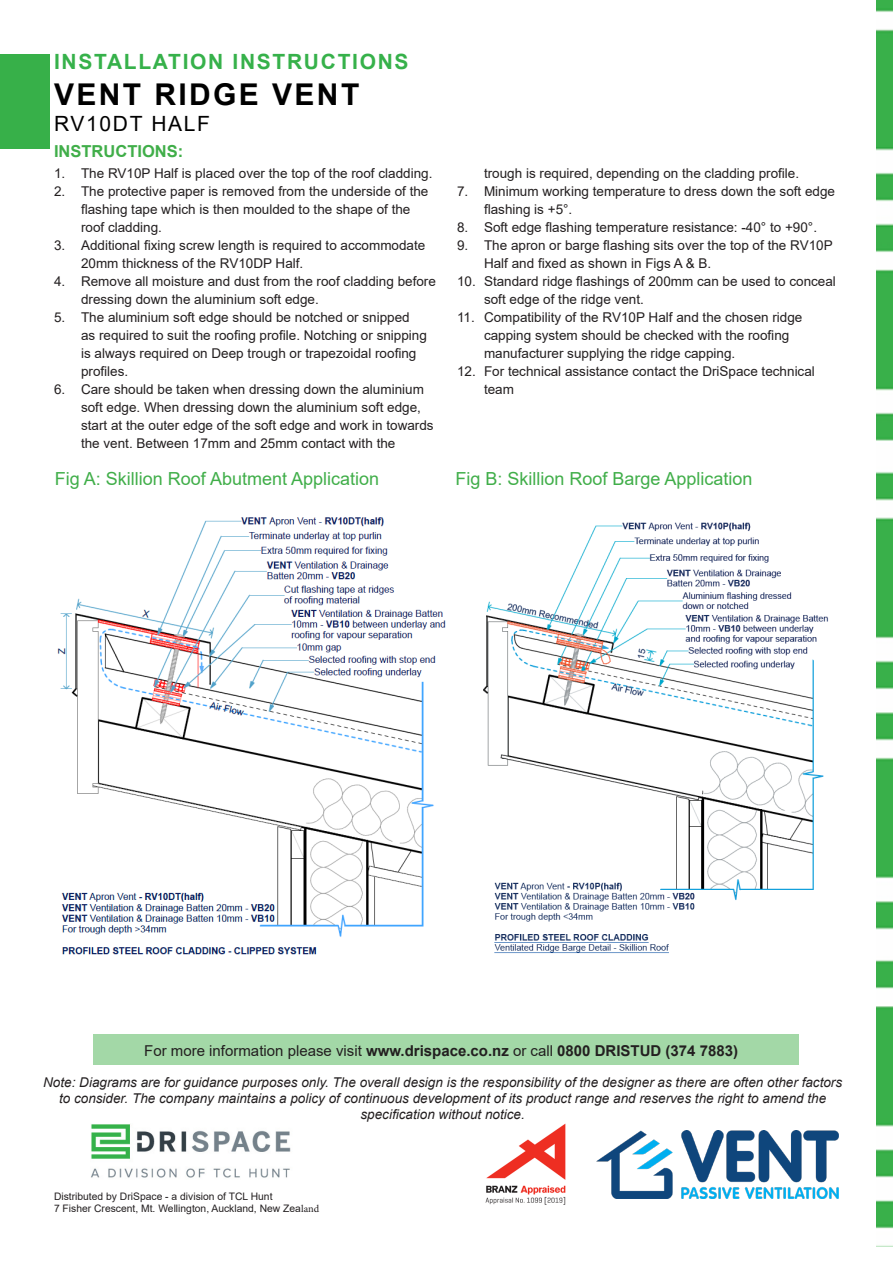
<style>
.page{position:relative;width:893px;height:1263px;background:#fff}
.page>*{position:absolute;margin:0;border:0;box-sizing:border-box;transform-origin:0 0}
.t1{font:700 30px "Arial";letter-spacing:.08em;color:#000}
.t2{font:700 21px "Arial";letter-spacing:.08em;color:#36b14a}
.t3{font:21px "Arial";letter-spacing:.08em;color:#000}
.t4{font:18px "Arial";color:#40ae49}
.t5{font:700 16.5px "Arial";color:#40ae49}
.t6{font:700 15px "Arial";color:#231f20}
.t7{font:13.5px/18px "Arial";color:#231f20}
.t8{font:italic 13.5px/16.2px "Arial";color:#231f20;text-align:center}
.t9{font:10.35px "Arial";color:#231f20}
.s1{font-weight:400}
.s2{font-family:"Minion Pro"}
</style>
<div class="page">
<div style="left:0;top:54px;width:50px;height:95px;background:#37b049"></div>
<img style="left:876px;top:0;width:17px;height:1247px">
<img style="left:91px;top:1124px;width:200px;height:54px">
<div style="left:94px;top:1034px;width:705px;height:31px;background:#a3d8a7"></div>
<img style="left:597px;top:1131px;width:242px;height:67px">
<img style="left:485px;top:1123px;width:81px;height:82px">
<img style="left:57px;top:517px;width:389px;height:437px">
<img style="left:483px;top:522px;width:345px;height:432px">
<p class="t2" style="left:54px;top:47px;width:356px">INSTALLATION INSTRUCTIONS</p>
<p class="t1" style="left:54px;top:74px;width:307px">VENT RIDGE VENT</p>
<p class="t3" style="left:54px;top:109px;width:158px">RV10DT HALF</p>
<p class="t5" style="left:54px;top:139px;width:131px">INSTRUCTIONS:</p>
<p class="t7" style="left:54px;top:164px;width:380px">1. The RV10P Half is placed over the top of the roof cladding.</p>
<p class="t7" style="left:81px;top:182px;width:349px;text-indent:-27px">2. The protective paper is removed from the underside of the flashing tape which is then moulded to the shape of the roof cladding.</p>
<p class="t7" style="left:81px;top:236px;width:346px;text-indent:-27px">3. Additional fixing screw length is required to accommodate<br>20mm thickness of the RV10DP Half.</p>
<p class="t7" style="left:81px;top:272px;width:356px;text-indent:-27px">4. Remove all moisture and dust from the roof cladding before dressing down the aluminium soft edge.</p>
<p class="t7" style="left:81px;top:308px;width:347px;text-indent:-27px">5. The aluminium soft edge should be notched or snipped as required to suit the roofing profile. Notching or snipping is always required on Deep trough or trapezoidal roofing profiles.</p>
<p class="t7" style="left:81px;top:380px;width:354px;text-indent:-27px">6. Care should be taken when dressing down the aluminium soft edge. When dressing down the aluminium soft edge, start at the outer edge of the soft edge and work in towards the vent. Between 17mm and 25mm contact with the</p>
<p class="t4" style="left:55px;top:466px;width:326px">Fig A: Skillion Roof Abutment Application</p>
<p class="t7" style="left:484px;top:164px;width:317px">trough is required, depending on the cladding profile.</p>
<p class="t7" style="left:484px;top:182px;width:353px;text-indent:-27px">7. Minimum working temperature to dress down the soft edge flashing is +5°.</p>
<p class="t7" style="left:457px;top:218px;width:362px">8. Soft edge flashing temperature resistance: -40° to +90°.</p>
<p class="t7" style="left:484px;top:236px;width:350px;text-indent:-27px">9. The apron or barge flashing sits over the top of the RV10P<br>Half and fixed as shown in Figs A &amp; B.</p>
<p class="t7" style="left:484px;top:272px;width:353px;text-indent:-27px">10. Standard ridge flashings of 200mm can be used to conceal soft edge of the ridge vent.</p>
<p class="t7" style="left:484px;top:308px;width:320px;text-indent:-27px">11. Compatibility of the RV10P Half and the chosen ridge capping system should be checked with the roofing manufacturer supplying the ridge capping.</p>
<p class="t7" style="left:484px;top:362px;width:332px;text-indent:-27px">12. For technical assistance contact the DriSpace technical team</p>
<p class="t4" style="left:455px;top:466px;width:299px">Fig B: Skillion Roof Barge Application</p>
<p class="t6" style="left:144px;top:1040px;width:595px"><span class="s1">For more information please visit</span> www.drispace.co.nz <span class="s1">or call</span> 0800 DRISTUD (374 7883)</p>
<p class="t8" style="left:43px;top:1074px;width:800px">Note: Diagrams are for guidance purposes only. The overall design is the responsibility of the designer as there are often other factors to consider. The company maintains a policy of continuous development of its product range and reserves the right to amend the specification without notice.</p>
<p class="t9" style="left:54px;top:1189px;width:220px">Distributed by DriSpace - a division of TCL Hunt</p>
<p class="t9" style="left:54px;top:1201px;width:267px">7 Fisher Crescent, Mt. Wellington, Auckland, New Zea<span class="s2">land</span></p>
</div>
